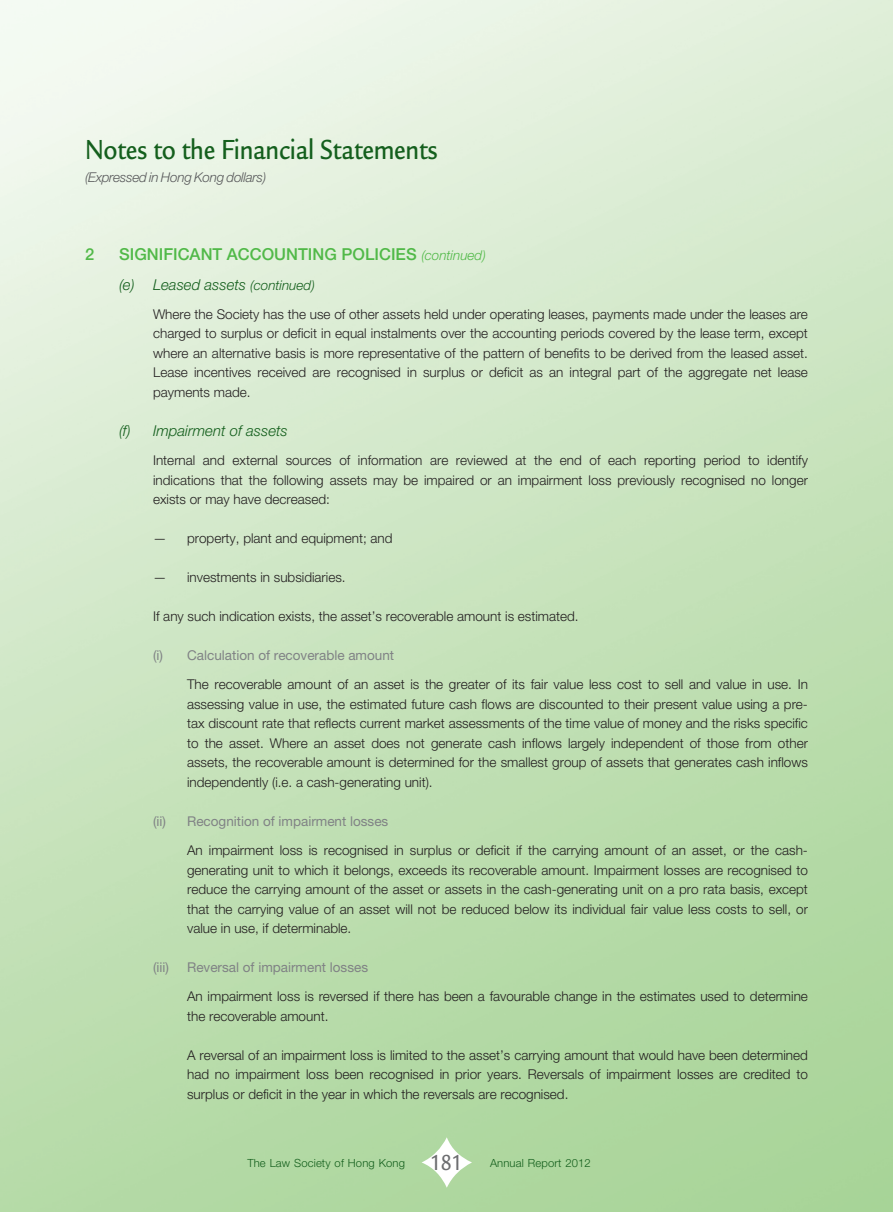
<style>
.page{position:relative;width:893px;height:1212px;background:#fff}
.page>*{position:absolute;margin:0;border:0;box-sizing:border-box;transform-origin:0 0}
.t1{font:500 30px "Legacy Sans Std";letter-spacing:-.01em;color:#145f1d;scale:.85 1}
.t2{font:500 23.7px "Legacy Sans Std";color:#6c6d70;scale:.85 1}
.t3{font:500 16.5px "Helvetica Neue LT Std";color:#51b948}
.t4{font:italic 300 15px "Helvetica Neue LT Std";color:#145f1d}
.t5{font:300 13.5px/19.5px "Helvetica Neue LT Std";color:#231f20;text-align:justify}
.t6{font:italic 300 13.5px "Helvetica Neue LT Std";letter-spacing:-.02em;color:#57585a}
.t7{font:13.5px "Helvetica Neue LT Std";color:#808285}
.t8{font:300 11.25px "Helvetica Neue LT Std";letter-spacing:.01em;color:#145f1d}
.s1{font-weight:300;font-style:italic;font-size:13.5px}
.s2{font-size:13.5px}
.s3{font-weight:400;color:#808285}
</style>
<div class="page">
<svg style="left:422px;top:1137px;width:50px;height:51px"></svg>
<p class="t1" style="left:85px;top:138px;width:416px">Notes to the Financial Statements</p>
<p class="t6" style="left:85px;top:172px;width:183px">(Expressed in Hong Kong dollars)</p>
<p class="t3" style="left:85px;top:248px;width:11px">2</p>
<p class="t3" style="left:119px;top:248px;width:368px">SIGNIFICANT ACCOUNTING POLICIES <span class="s1">(continued)</span></p>
<p class="t4" style="left:119px;top:279px;width:197px">(e) Leased assets <span class="s2">(continued)</span></p>
<p class="t5" style="left:153px;top:306px;width:656px">Where the Society has the use of other assets held under operating leases, payments made under the leases are charged to surplus or deficit in equal instalments over the accounting periods covered by the lease term, except where an alternative basis is more representative of the pattern of benefits to be derived from the leased asset.<br>Lease incentives received are recognised in surplus or deficit as an integral part of the aggregate net lease payments made.</p>
<p class="t4" style="left:119px;top:425px;width:170px">(f) Impairment of assets</p>
<p class="t5" style="left:153px;top:452px;width:656px">Internal and external sources of information are reviewed at the end of each reporting period to identify indications that the following assets may be impaired or an impairment loss previously recognised no longer exists or may have decreased:</p>
<p class="t5" style="left:153px;top:530px;width:241px">— property, plant and equipment; and</p>
<p class="t5" style="left:153px;top:569px;width:194px">— investments in subsidiaries.</p>
<p class="t5" style="left:153px;top:608px;width:427px">If any such indication exists, the asset’s recoverable amount is estimated.</p>
<p class="t5" style="left:187px;top:642px;width:622px;line-height:29.2px;text-indent:-34px"><span class="s3">(i) Calculation of recoverable amount<br></span>The recoverable amount of an asset is the greater of its fair value less cost to sell and value in use. In</p>
<p class="t5" style="left:187px;top:696px;width:622px">assessing value in use, the estimated future cash flows are discounted to their present value using a pre&shy;tax discount rate that reflects current market assessments of the time value of money and the risks specific to the asset. Where an asset does not generate cash inflows largely independent of those from other assets, the recoverable amount is determined for the smallest group of assets that generates cash inflows independently (i.e. a cash-generating unit).</p>
<p class="t7" style="left:153px;top:816px;width:14px">(ii)</p>
<p class="t5" style="left:187px;top:808px;width:622px;line-height:29.2px"><span class="s3">Recognition of impairment losses<br></span>An impairment loss is recognised in surplus or deficit if the carrying amount of an asset, or the cash-</p>
<p class="t5" style="left:187px;top:861px;width:622px">generating unit to which it belongs, exceeds its recoverable amount. Impairment losses are recognised to reduce the carrying amount of the asset or assets in the cash-generating unit on a pro rata basis, except that the carrying value of an asset will not be reduced below its individual fair value less costs to sell, or value in use, if determinable.</p>
<p class="t7" style="left:153px;top:962px;width:17px">(iii)</p>
<p class="t5" style="left:187px;top:954px;width:622px;line-height:29.2px"><span class="s3">Reversal of impairment losses<br></span>An impairment loss is reversed if there has been a favourable change in the estimates used to determine</p>
<p class="t5" style="left:187px;top:1008px;width:143px">the recoverable amount.</p>
<p class="t5" style="left:187px;top:1047px;width:622px">A reversal of an impairment loss is limited to the asset’s carrying amount that would have been determined had no impairment loss been recognised in prior years. Reversals of impairment losses are credited to surplus or deficit in the year in which the reversals are recognised.</p>
<p class="t2" style="left:430px;top:1153px;width:40px">181</p>
<p class="t8" style="left:247px;top:1158px;width:159px">The Law Society of Hong Kong</p>
<p class="t8" style="left:490px;top:1158px;width:102px">Annual Report 2012</p>
</div>
